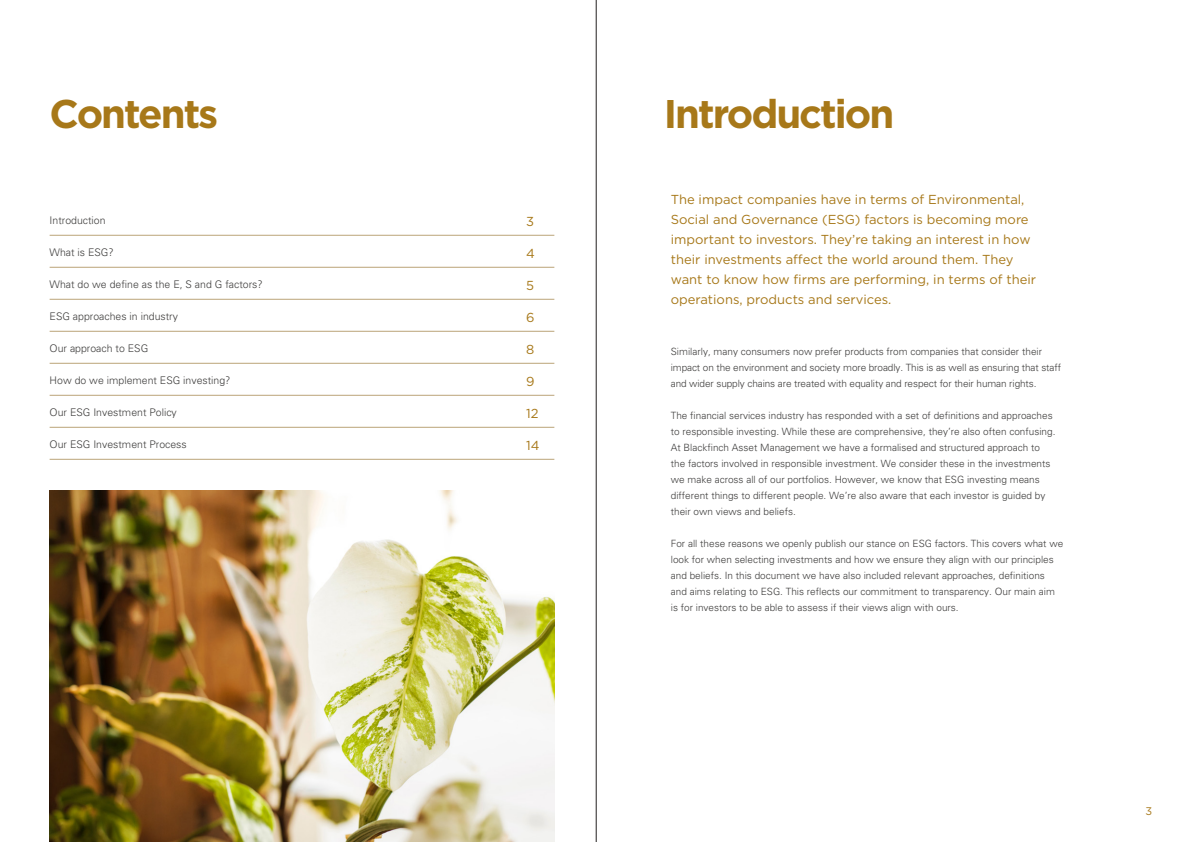
<style>
.page{position:relative;width:1191px;height:842px;background:#fff}
.page>*{position:absolute;margin:0;border:0;box-sizing:border-box;transform-origin:0 0}
.t1{font:700 40px "Gotham";letter-spacing:-.05em;color:#a77819}
.t2{font:13px/20px "Gotham";color:#a77819}
.t3{font:11px "Gotham";color:#a77819}
.t4{font:300 10.5px "Univers";color:#3e3d3c}
.t5{font:300 10px/16px "Univers";color:#3e3d3c}
</style>
<div class="page">
<hr style="left:50px;top:235px;width:504px;height:1px;background:#bba478">
<hr style="left:50px;top:267px;width:504px;height:1px;background:#bba478">
<hr style="left:50px;top:299px;width:504px;height:1px;background:#bba478">
<hr style="left:50px;top:331px;width:504px;height:1px;background:#bba478">
<hr style="left:50px;top:363px;width:504px;height:1px;background:#bba478">
<hr style="left:50px;top:395px;width:504px;height:1px;background:#bba478">
<hr style="left:50px;top:427px;width:504px;height:1px;background:#bba478">
<hr style="left:50px;top:459px;width:504px;height:1px;background:#bba478">
<img style="left:50px;top:490px;width:504px;height:352px">
<hr style="left:596px;top:0;width:1px;height:842px;background:#231f20">
<h1 class="t1" style="left:50px;top:88px;width:170px">Contents</h1>
<p class="t4" style="left:50px;top:214px;width:58px">Introduction</p>
<p class="t4" style="left:50px;top:246px;width:66px">What is ESG?</p>
<p class="t4" style="left:50px;top:278px;width:214px">What do we define as the E, S and G factors?</p>
<p class="t4" style="left:50px;top:310px;width:130px">ESG approaches in industry</p>
<p class="t4" style="left:50px;top:342px;width:100px">Our approach to ESG</p>
<p class="t4" style="left:50px;top:374px;width:182px">How do we implement ESG investing?</p>
<p class="t4" style="left:50px;top:406px;width:129px">Our ESG Investment Policy</p>
<p class="t4" style="left:50px;top:438px;width:139px">Our ESG Investment Process</p>
<h2 class="t2" style="left:526px;top:211px;width:9px">3</h2>
<h2 class="t2" style="left:526px;top:243px;width:10px">4</h2>
<h2 class="t2" style="left:526px;top:275px;width:9px">5</h2>
<h2 class="t2" style="left:526px;top:307px;width:10px">6</h2>
<h2 class="t2" style="left:526px;top:339px;width:10px">8</h2>
<h2 class="t2" style="left:526px;top:371px;width:10px">9</h2>
<h2 class="t2" style="left:526px;top:403px;width:14px">12</h2>
<h2 class="t2" style="left:526px;top:435px;width:15px">14</h2>
<h1 class="t1" style="left:663px;top:88px;width:232px">Introduction</h1>
<p class="t2" style="left:671px;top:189px;width:367px">The impact companies have in terms of Environmental, Social and Governance (ESG) factors is becoming more important to investors. They’re taking an interest in how their investments affect the world around them. They want to know how firms are performing, in terms of their operations, products and services.</p>
<p class="t5" style="left:671px;top:343px;width:392px">Similarly, many consumers now prefer products from companies that consider their impact on the environment and society more broadly. This is as well as ensuring that staff and wider supply chains are treated with equality and respect for their human rights.</p>
<p class="t5" style="left:671px;top:407px;width:386px">The financial services industry has responded with a set of definitions and approaches to responsible investing. While these are comprehensive, they’re also often confusing.<br>At Blackfinch Asset Management we have a formalised and structured approach to the factors involved in responsible investment. We consider these in the investments we make across all of our portfolios. However, we know that ESG investing means different things to different people. We’re also aware that each investor is guided by their own views and beliefs.</p>
<p class="t5" style="left:671px;top:535px;width:394px">For all these reasons we openly publish our stance on ESG factors. This covers what we look for when selecting investments and how we ensure they align with our principles and beliefs. In this document we have also included relevant approaches, definitions and aims relating to ESG. This reflects our commitment to transparency. Our main aim is for investors to be able to assess if their views align with ours.</p>
<p class="t3" style="left:1145px;top:804px;width:8px">3</p>
</div>
